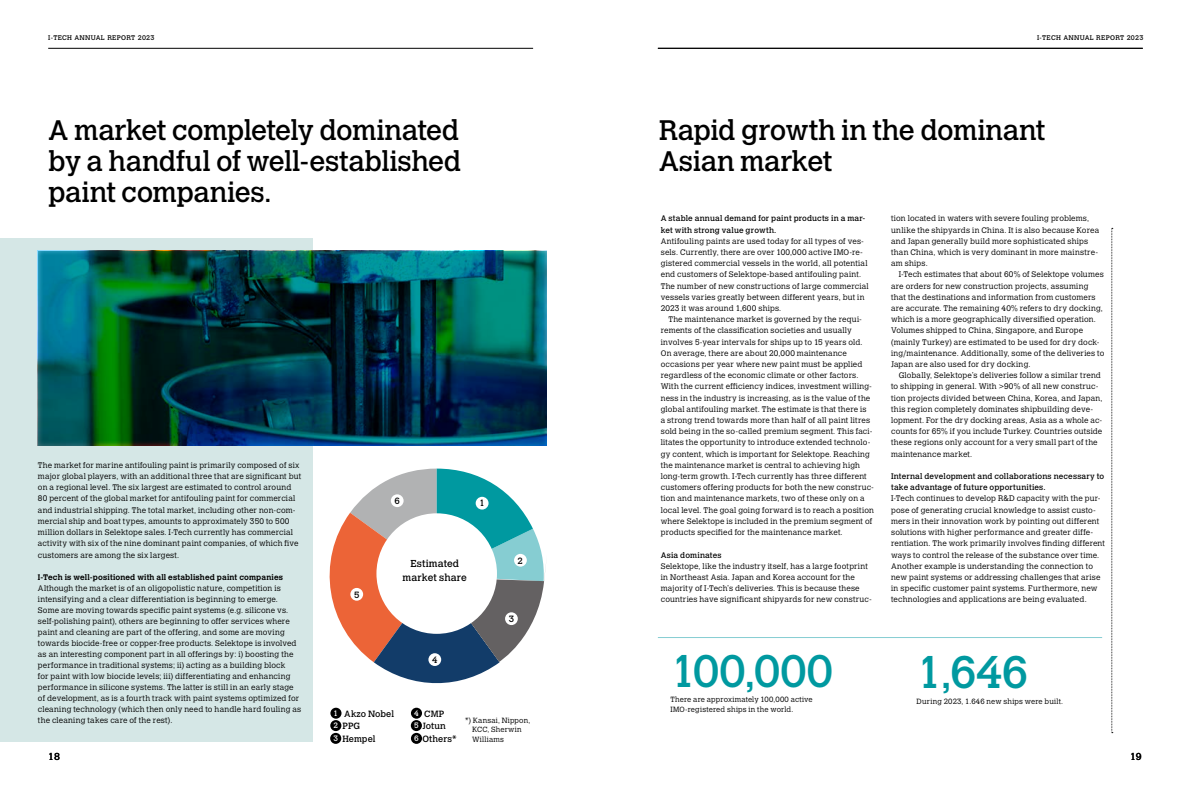
<style>
.page{position:relative;width:1191px;height:794px;background:#fff}
.page>*{position:absolute;margin:0;border:0;box-sizing:border-box;transform-origin:0 0}
.t1{font:45px "Calvert MT Std";letter-spacing:-.015em;color:#0099a0}
.t2{font:28px/31px "Calvert MT Std";letter-spacing:-.015em;color:#000;text-align:justify}
.t3{font:10px/14px "Calvert MT Std";letter-spacing:.01em;color:#000;text-align:center}
.t4{font:9px/12.5px "Calvert MT Std";letter-spacing:.005em;color:#000}
.t5{font:300 8px/11.2px "Calvert MT Std";letter-spacing:.015em;color:#000}
.t6{font:8px/11.2px "Calvert MT Std";letter-spacing:.02em;color:#000}
.t7{font:700 8px "Calvert MT Std";letter-spacing:.02em;color:#000}
.t8{font:7.8px/12.6px "Calvert MT Std";color:#fff;text-align:justify}
.t9{font:300 7.5px/9.5px "Calvert MT Std";letter-spacing:.02em;color:#000}
.t10{font:6.7px "Calvert MT Std";letter-spacing:.045em;color:#000}
</style>
<div class="page">
<hr style="left:658px;top:637px;width:444px;height:1px;background:#86cdd2">
<div style="left:0;top:238px;width:313px;height:504px;background:#d5e7e6"></div>
<svg style="left:330px;top:468px;width:216px;height:215px"></svg>
<div style="left:350px;top:588px;width:13px;height:12px;background:#fff;border-radius:50%"></div>
<div style="left:391px;top:494px;width:12px;height:13px;background:#fff;border-radius:50%"></div>
<div style="left:475px;top:497px;width:13px;height:12px;background:#fff;border-radius:50%"></div>
<div style="left:428px;top:653px;width:13px;height:13px;background:#fff;border-radius:50%"></div>
<div style="left:376px;top:513px;width:121px;height:121px;background:#fff;border-radius:50%"></div>
<div style="left:505px;top:612px;width:13px;height:13px;background:#fff;border-radius:50%"></div>
<div style="left:514px;top:554px;width:13px;height:12px;background:#fff;border-radius:50%"></div>
<div style="left:330px;top:707px;width:11px;height:11px;background:#000;border-radius:50%"></div>
<div style="left:330px;top:720px;width:11px;height:11px;background:#000;border-radius:50%"></div>
<div style="left:330px;top:733px;width:11px;height:11px;background:#000;border-radius:50%"></div>
<hr style="left:48px;top:48px;width:485px;height:1px;background:#000">
<svg style="left:1111px;top:228px;width:1px;height:505px"></svg>
<hr style="left:658px;top:48px;width:484px;height:1px;background:#000">
<div style="left:411px;top:707px;width:11px;height:11px;background:#000;border-radius:50%"></div>
<div style="left:411px;top:720px;width:11px;height:11px;background:#000;border-radius:50%"></div>
<div style="left:411px;top:733px;width:11px;height:11px;background:#000;border-radius:50%"></div>
<div style="left:37px;top:250px;width:511px;height:196px;background:#fff;opacity:.75"></div>
<p class="t10" style="left:48px;top:34px;width:108px">I-TECH ANNUAL REPORT 2023</p>
<p class="t10" style="left:1037px;top:34px;width:108px">I-TECH ANNUAL REPORT 2023</p>
<h2 class="t2" style="left:48px;top:115px;width:415px">A market completely dominated by a handful of well-established paint companies.</h2>
<h2 class="t2" style="left:659px;top:115px;width:388px">Rapid growth in the dominant<br>Asian market</h2>
<p class="t6" style="left:661px;top:213px;width:206px">A stable annual demand for paint products in a mar&shy;ket with strong value growth.</p>
<p class="t5" style="left:661px;top:235px;width:209px">Antifouling paints are used today for all types of ves&shy;sels. Currently, there are over 100,000 active IMO-re&shy;gistered commercial vessels in the world, all potential end customers of Selektope-based antifouling paint.<br>The number of new constructions of large commercial vessels varies greatly between different years, but in 2023 it was around 1,600 ships.</p>
<p class="t5" style="left:661px;top:314px;width:215px;text-indent:8px">The maintenance market is governed by the requi&shy;rements of the classification societies and usually involves 5-year intervals for ships up to 15 years old.<br>On average, there are about 20,000 maintenance occasions per year where new paint must be applied regardless of the economic climate or other factors.<br>With the current efficiency indices, investment willing&shy;ness in the industry is increasing, as is the value of the global antifouling market. The estimate is that there is<br>a strong trend towards more than half of all paint litres sold being in the so-called premium segment. This faci&shy;litates the opportunity to introduce extended technolo&shy;gy content, which is important for Selektope. Reaching the maintenance market is central to achieving high long-term growth. I-Tech currently has three different customers offering products for both the new construc&shy;tion and maintenance markets, two of these only on a local level. The goal going forward is to reach a position where Selektope is included in the premium segment of products specified for the maintenance market.</p>
<p class="t6" style="left:661px;top:549px;width:62px">Asia dominates</p>
<p class="t5" style="left:661px;top:560px;width:212px">Selektope, like the industry itself, has a large footprint in Northeast Asia. Japan and Korea account for the majority of I-Tech’s deliveries. This is because these countries have significant shipyards for new construc-</p>
<p class="t5" style="left:891px;top:213px;width:209px">tion located in waters with severe fouling problems, unlike the shipyards in China. It is also because Korea and Japan generally build more sophisticated ships than China, which is very dominant in more mainstre&shy;am ships.</p>
<p class="t5" style="left:891px;top:269px;width:215px;text-indent:8px">I-Tech estimates that about 60% of Selektope volumes are orders for new construction projects, assuming that the destinations and information from customers are accurate. The remaining 40% refers to dry docking, which is a more geographically diversified operation.<br>Volumes shipped to China, Singapore, and Europe (mainly Turkey) are estimated to be used for dry dock&shy;ing/maintenance. Additionally, some of the deliveries to Japan are also used for dry docking.</p>
<p class="t5" style="left:891px;top:370px;width:213px;text-indent:8px">Globally, Selektope’s deliveries follow a similar trend to shipping in general. With &gt;90% of all new construc&shy;tion projects divided between China, Korea, and Japan, this region completely dominates shipbuilding deve&shy;lopment. For the dry docking areas, Asia as a whole ac&shy;counts for 65% if you include Turkey. Countries outside these regions only account for a very small part of the maintenance market.</p>
<p class="t6" style="left:891px;top:471px;width:215px">Internal development and collaborations necessary to take advantage of future opportunities.</p>
<p class="t5" style="left:891px;top:493px;width:215px">I-Tech continues to develop R&amp;D capacity with the pur&shy;pose of generating crucial knowledge to assist custo&shy;mers in their innovation work by pointing out different solutions with higher performance and greater diffe&shy;rentiation. The work primarily involves finding different ways to control the release of the substance over time.<br>Another example is understanding the connection to new paint systems or addressing challenges that arise in specific customer paint systems. Furthermore, new technologies and applications are being evaluated.</p>
<p class="t5" style="left:38px;top:459px;width:265px">The market for marine antifouling paint is primarily composed of six major global players, with an additional three that are significant but on a regional level. The six largest are estimated to control around 80 percent of the global market for antifouling paint for commercial and industrial shipping. The total market, including other non-com&shy;mercial ship and boat types, amounts to approximately 350 to 500 million dollars in Selektope sales. I-Tech currently has commercial activity with six of the nine dominant paint companies, of which five customers are among the six largest.</p>
<p class="t7" style="left:38px;top:572px;width:246px">I-Tech is well-positioned with all established paint companies</p>
<p class="t5" style="left:38px;top:582px;width:265px">Although the market is of an oligopolistic nature, competition is intensifying and a clear differentiation is beginning to emerge.<br>Some are moving towards specific paint systems (e.g. silicone vs. self-polishing paint), others are beginning to offer services where paint and cleaning are part of the offering, and some are moving towards biocide-free or copper-free products. Selektope is involved as an interesting component part in all offerings by: i) boosting the performance in traditional systems; ii) acting as a building block<br>for paint with low biocide levels; iii) differentiating and enhancing performance in silicone systems. The latter is still in an early stage of development, as is a fourth track with paint systems optimized for cleaning technology (which then only need to handle hard fouling as the cleaning takes care of the rest).</p>
<p class="t4" style="left:394px;top:495px;width:7px">6</p>
<p class="t4" style="left:479px;top:497px;width:7px">1</p>
<p class="t4" style="left:517px;top:554px;width:7px">2</p>
<p class="t3" style="left:402px;top:557px;width:66px">Estimated market share</p>
<p class="t4" style="left:354px;top:588px;width:7px">5</p>
<p class="t4" style="left:509px;top:613px;width:7px">3</p>
<h1 class="t1" style="left:670px;top:645px;width:164px">100,000</h1>
<h1 class="t1" style="left:916px;top:646px;width:113px">1,646</h1>
<p class="t9" style="left:670px;top:695px;width:144px">There are approximately 100,000 active<br>IMO-registered ships in the world.</p>
<p class="t9" style="left:916px;top:696px;width:148px">During 2023, 1.646 new ships were built.</p>
<p class="t4" style="left:432px;top:654px;width:7px">4</p>
<p class="t4" style="left:342px;top:707px;width:53px">Akzo Nobel<br>PPG<br>Hempel</p>
<p class="t4" style="left:422px;top:707px;width:36px">CMP<br>Jotun<br>Others*</p>
<p class="t8" style="left:333px;top:707px;width:6px">1<br>2<br>3</p>
<p class="t8" style="left:414px;top:707px;width:6px">4<br>5<br>6</p>
<p class="t9" style="left:472px;top:715px;width:60px;text-indent:-7px">*) Kansai, Nippon,<br>KCC, Sherwin<br>Williams</p>
<p class="t3" style="left:48px;top:749px;width:13px">18</p>
<p class="t3" style="left:1130px;top:749px;width:13px">19</p>
</div>
